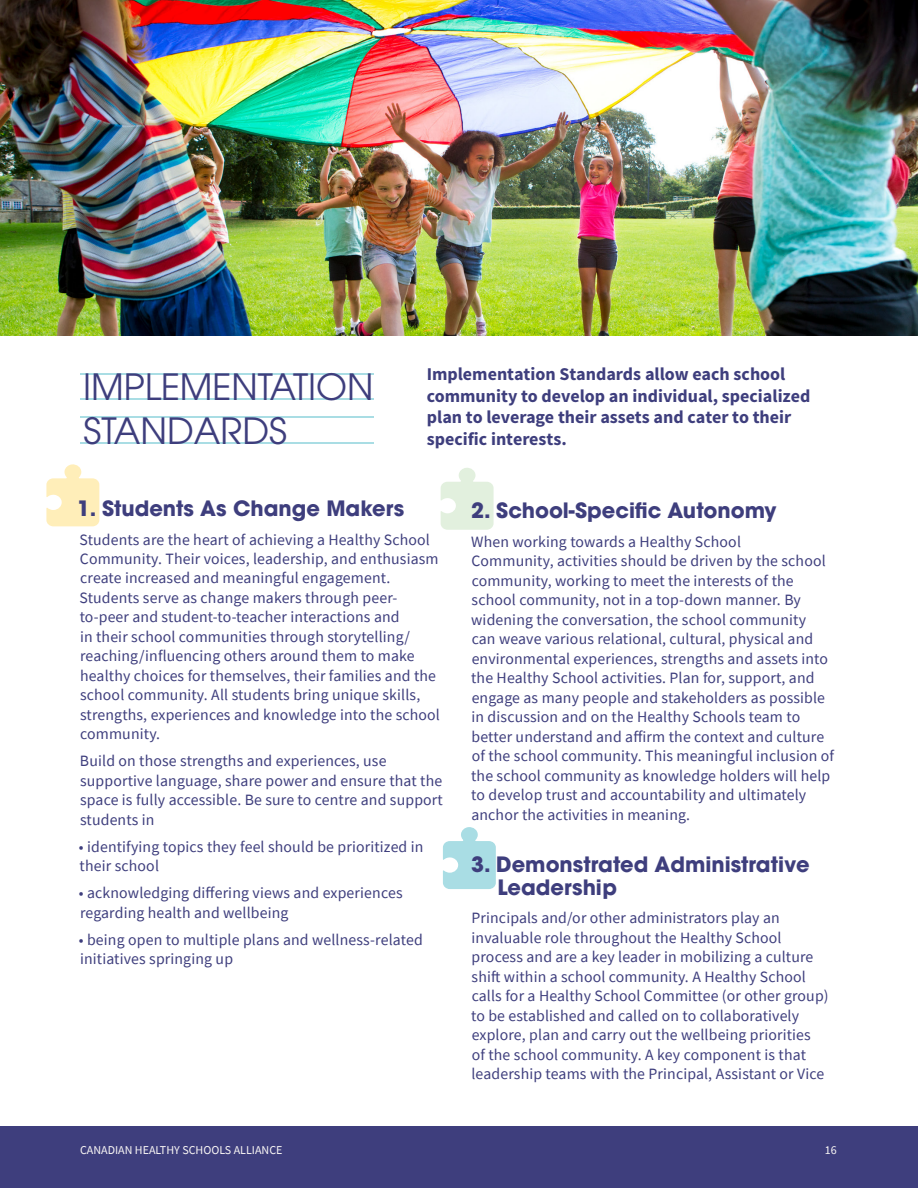
<style>
.page{position:relative;width:918px;height:1188px;background:#fff}
.page>*{position:absolute;margin:0;border:0;box-sizing:border-box;transform-origin:0 0}
.t1{font:36px/43.2px "ITC Avant Garde Pro";letter-spacing:-.005em;color:#3e3e7d}
.t2{font:700 21px/22.5px "ITC Avant Garde Pro";color:#3e3e7d}
.t3{font:700 18px/21.6px "Source Sans Pro";color:#3e3e7d}
.t4{font:15.75px/19.5px "Source Sans Pro";letter-spacing:.01em;color:#3e3e7d}
.t5{font:12px "Source Sans Pro";color:#faf7f5}
.s1{color:#3e3e7d}
</style>
<div class="page">
<div style="left:0;top:1126px;width:918px;height:62px;background:#3e3e7d"></div>
<svg style="left:443px;top:827px;width:53px;height:62px"></svg>
<svg style="left:441px;top:468px;width:53px;height:62px"></svg>
<svg style="left:46px;top:464px;width:53px;height:62px"></svg>
<hr style="left:80px;top:374px;width:294px;height:1px;background:#a9dde4">
<hr style="left:80px;top:416px;width:294px;height:1px;background:#a9dde4">
<hr style="left:80px;top:399px;width:294px;height:1px;background:#a9dde4">
<hr style="left:80px;top:442px;width:294px;height:2px;background:#a9dde4">
<img style="left:0;top:0;width:918px;height:335px">
<h1 class="t1" style="left:83px;top:365px;width:292px">IMPLEMENTATION<br>STANDARDS</h1>
<p class="t3" style="left:427px;top:364px;width:385px">Implementation Standards allow each school community to develop an individual, specialized plan to leverage their assets and cater to their specific interests.</p>
<h2 class="t2" style="left:77px;top:497px;width:329px">1. Students As Change Makers</h2>
<p class="t4" style="left:80px;top:529px;width:362px">Students are the heart of achieving a Healthy School Community. Their voices, leadership, and enthusiasm create increased and meaningful engagement.<br>Students serve as change makers through peer&shy;to-peer and student-to-teacher interactions and<br>in their school communities through storytelling/ reaching/influencing others around them to make healthy choices for themselves, their families and the school community. All students bring unique skills, strengths, experiences and knowledge into the school community.</p>
<p class="t4" style="left:80px;top:751px;width:364px">Build on those strengths and experiences, use supportive language, share power and ensure that the space is fully accessible. Be sure to centre and support students in</p>
<p class="t4" style="left:79px;top:837px;width:346px">• identifying topics they feel should be prioritized in their school</p>
<p class="t4" style="left:79px;top:883px;width:325px">• acknowledging differing views and experiences regarding health and wellbeing</p>
<p class="t4" style="left:79px;top:930px;width:345px">• being open to multiple plans and wellness-related initiatives springing up</p>
<h2 class="t2" style="left:471px;top:499px;width:307px">2. School-Specific Autonomy</h2>
<p class="t4" style="left:471px;top:531px;width:364px">When working towards a Healthy School<br>Community, activities should be driven by the school community, working to meet the interests of the school community, not in a top-down manner. By widening the conversation, the school community<br>can weave various relational, cultural, physical and environmental experiences, strengths and assets into the Healthy School activities. Plan for, support, and engage as many people and stakeholders as possible in discussion and on the Healthy Schools team to better understand and affirm the context and culture of the school community. This meaningful inclusion of the school community as knowledge holders will help to develop trust and accountability and ultimately anchor the activities in meaning.</p>
<h2 class="t2" style="left:497px;top:853px;width:314px;text-indent:-26px">3. Demonstrated Administrative<br>Leadership</h2>
<p class="t4" style="left:471px;top:908px;width:359px">Principals and/or other administrators play an invaluable role throughout the Healthy School process and are a key leader in mobilizing a culture shift within a school community. A Healthy School calls for a Healthy School Committee (or other group) to be established and called on to collaboratively explore, plan and carry out the wellbeing priorities<br>of the school community. A key component is that leadership teams with the Principal, Assistant or Vice</p>
<p class="t5" style="left:80px;top:1142px;width:225px">CANADIAN HEALTHY SCHOOLS ALLIANCE<span class="s1">NCE</span></p>
<p class="t5" style="left:825px;top:1142px;width:13px">16</p>
</div>
